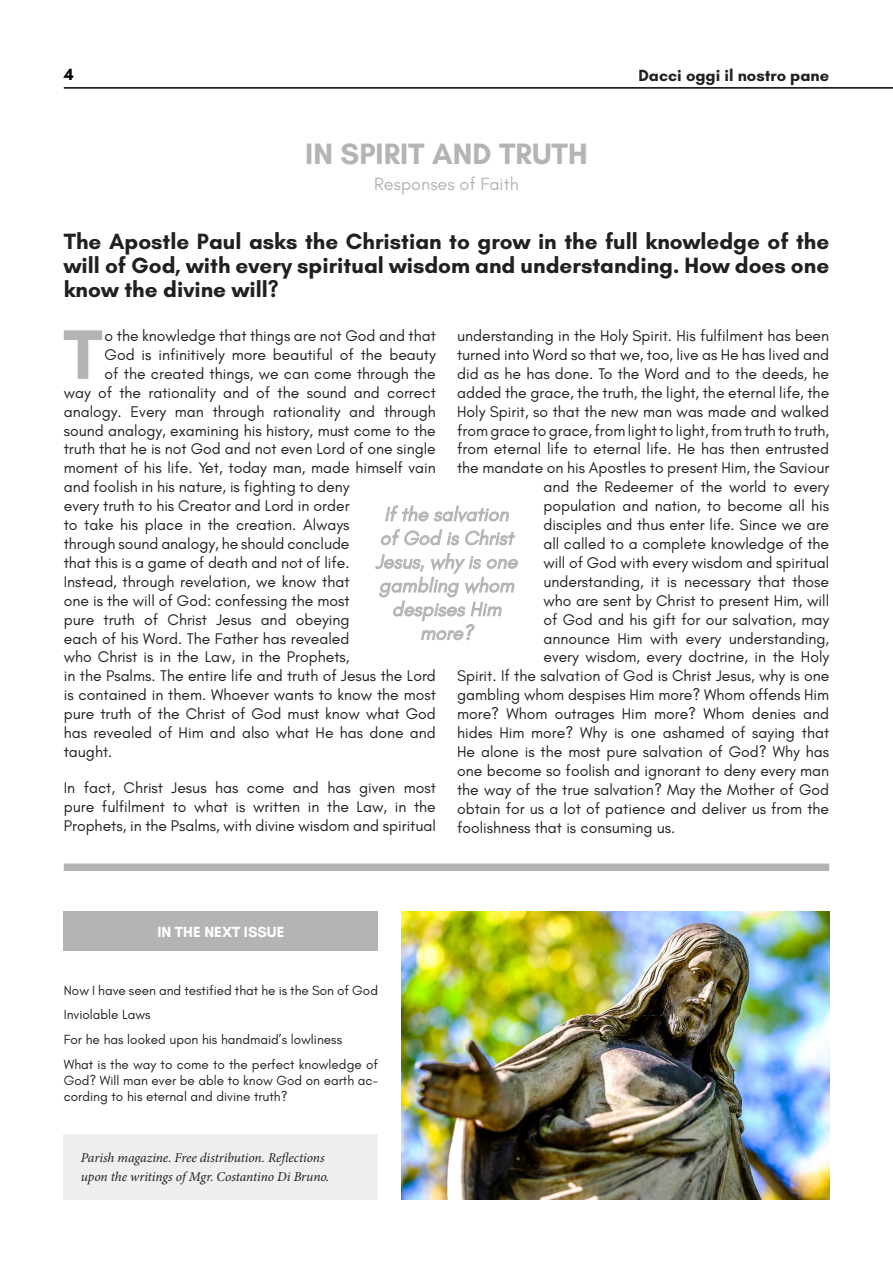
<style>
.page{position:relative;width:893px;height:1263px;background:#fff}
.page>*{position:absolute;margin:0;border:0;box-sizing:border-box;transform-origin:0 0}
.t1{font:700 71.4px "Glacial Indifference";color:#b4b4b4}
.t2{font:700 30px "Glacial Indifference";color:#b4b4b4}
.t3{font:700 22.5px/24px "Glacial Indifference";color:#221f20;text-align:justify}
.t4{font:italic 19.8px/23.7px "Glacial Indifference";color:#b4b4b4;text-align:center}
.t5{font:18px "Glacial Indifference";color:#b4b4b4}
.t6{font:700 16.5px "Glacial Indifference";color:#221f20}
.t7{font:700 16.5px "Glacial Indifference";color:#000}
.t8{font:15.75px/18.9px "Glacial Indifference";color:#221f20;text-align:justify}
.t9{font:700 15px "Glacial Indifference";color:#fff}
.t10{font:13.5px/24.8px "Glacial Indifference";color:#221f20}
.t11{font:italic 13.5px/19.2px "Minion Pro";letter-spacing:-.01em;color:#221f20}
</style>
<div class="page">
<hr style="left:64px;top:87px;width:829px;height:2px;background:#000">
<div style="left:64px;top:1134px;width:314px;height:65px;background:#efefef"></div>
<div style="left:64px;top:863px;width:765px;height:8px;background:#b4b4b4"></div>
<div style="left:64px;top:911px;width:314px;height:39px;background:#b4b4b4"></div>
<img style="left:401px;top:911px;width:428px;height:288px">
<svg style="left:375px;top:505px;width:143px;height:136px"></svg>
<p class="t7" style="left:64px;top:65px;width:11px">4</p>
<h2 class="t2" style="left:305px;top:135px;width:284px">IN SPIRIT AND TRUTH</h2>
<p class="t5" style="left:374px;top:173px;width:146px">Responses of Faith</p>
<p class="t6" style="left:638px;top:65px;width:192px">Dacci oggi il nostro pane</p>
<h3 class="t3" style="left:64px;top:229px;width:767px">The Apostle Paul asks the Christian to grow in the full knowledge of the will of God, with every spiritual wisdom and understanding. How does one know the divine will?</h3>
<h1 class="t1" style="left:63px;top:310px;width:41px">T</h1>
<p class="t8" style="left:105px;top:327px;width:333px">o the knowledge that things are not God and that</p>
<p class="t8" style="left:457px;top:327px;width:374px">understanding in the Holy Spirit. His fulfilment has been</p>
<p class="t8" style="left:457px;top:345px;width:374px">turned into Word so that we, too, live as He has lived and</p>
<p class="t8" style="left:457px;top:364px;width:374px">did as he has done. To the Word and to the deeds, he</p>
<p class="t8" style="left:457px;top:383px;width:374px">added the grace, the truth, the light, the eternal life, the</p>
<p class="t8" style="left:457px;top:402px;width:374px">Holy Spirit, so that the new man was made and walked</p>
<p class="t8" style="left:457px;top:421px;width:374px">from grace to grace, from light to light, from truth to truth,</p>
<p class="t8" style="left:457px;top:440px;width:374px">from eternal life to eternal life. He has then entrusted</p>
<p class="t8" style="left:457px;top:459px;width:374px">the mandate on his Apostles to present Him, the Saviour</p>
<p class="t8" style="left:543px;top:478px;width:287px">and the Redeemer of the world to every</p>
<p class="t8" style="left:543px;top:497px;width:287px">population and nation, to become all his</p>
<p class="t8" style="left:543px;top:516px;width:287px">disciples and thus enter life. Since we are</p>
<p class="t8" style="left:543px;top:534px;width:287px">all called to a complete knowledge of the</p>
<p class="t8" style="left:543px;top:553px;width:287px">will of God with every wisdom and spiritual</p>
<p class="t8" style="left:543px;top:572px;width:287px">understanding, it is necessary that those</p>
<p class="t8" style="left:543px;top:591px;width:287px">who are sent by Christ to present Him, will</p>
<p class="t8" style="left:543px;top:610px;width:287px">of God and his gift for our salvation, may</p>
<p class="t8" style="left:543px;top:629px;width:287px">announce Him with every understanding,</p>
<p class="t8" style="left:543px;top:648px;width:287px">every wisdom, every doctrine, in the Holy</p>
<p class="t8" style="left:457px;top:667px;width:374px">Spirit. If the salvation of God is Christ Jesus, why is one</p>
<p class="t8" style="left:457px;top:686px;width:374px">gambling whom despises Him more? Whom offends Him</p>
<p class="t8" style="left:457px;top:705px;width:374px">more? Whom outrages Him more? Whom denies and</p>
<p class="t8" style="left:457px;top:723px;width:374px">hides Him more? Why is one ashamed of saying that</p>
<p class="t8" style="left:457px;top:742px;width:374px">He alone is the most pure salvation of God? Why has</p>
<p class="t8" style="left:457px;top:761px;width:374px">one become so foolish and ignorant to deny every man</p>
<p class="t8" style="left:457px;top:780px;width:374px">the way of the true salvation? May the Mother of God</p>
<p class="t8" style="left:457px;top:799px;width:374px">obtain for us a lot of patience and deliver us from the</p>
<p class="t8" style="left:457px;top:818px;width:220px">foolishness that is consuming us.</p>
<p class="t8" style="left:105px;top:345px;width:333px">God is infinitively more beautiful of the beauty</p>
<p class="t8" style="left:105px;top:364px;width:333px">of the created things, we can come through the</p>
<p class="t8" style="left:64px;top:383px;width:374px">way of the rationality and of the sound and correct</p>
<p class="t8" style="left:64px;top:402px;width:374px">analogy. Every man through rationality and through</p>
<p class="t8" style="left:64px;top:421px;width:374px">sound analogy, examining his history, must come to the</p>
<p class="t8" style="left:64px;top:440px;width:374px">truth that he is not God and not even Lord of one single</p>
<p class="t8" style="left:64px;top:459px;width:374px">moment of his life. Yet, today man, made himself vain</p>
<p class="t8" style="left:64px;top:478px;width:287px">and foolish in his nature, is fighting to deny</p>
<p class="t8" style="left:64px;top:497px;width:287px">every truth to his Creator and Lord in order</p>
<p class="t8" style="left:64px;top:516px;width:287px">to take his place in the creation. Always</p>
<p class="t8" style="left:64px;top:534px;width:287px">through sound analogy, he should conclude</p>
<p class="t8" style="left:64px;top:553px;width:287px">that this is a game of death and not of life.</p>
<p class="t8" style="left:64px;top:572px;width:287px">Instead, through revelation, we know that</p>
<p class="t8" style="left:64px;top:591px;width:287px">one is the will of God: confessing the most</p>
<p class="t8" style="left:64px;top:610px;width:287px">pure truth of Christ Jesus and obeying</p>
<p class="t8" style="left:64px;top:629px;width:287px">each of his Word. The Father has revealed</p>
<p class="t8" style="left:64px;top:648px;width:287px">who Christ is in the Law, in the Prophets,</p>
<p class="t8" style="left:64px;top:667px;width:374px">in the Psalms. The entire life and truth of Jesus the Lord</p>
<p class="t8" style="left:64px;top:686px;width:374px">is contained in them. Whoever wants to know the most</p>
<p class="t8" style="left:64px;top:705px;width:374px">pure truth of the Christ of God must know what God</p>
<p class="t8" style="left:64px;top:723px;width:374px">has revealed of Him and also what He has done and</p>
<p class="t8" style="left:64px;top:742px;width:50px">taught.</p>
<p class="t8" style="left:64px;top:778px;width:374px">In fact, Christ Jesus has come and has given most pure fulfilment to what is written in the Law, in the Prophets, in the Psalms, with divine wisdom and spiritual</p>
<p class="t4" style="left:376px;top:503px;width:143px">If the salvation of God is Christ<br>Jesus, why is one gambling whom despises Him more?</p>
<p class="t9" style="left:157px;top:922px;width:129px">IN THE NEXT ISSUE</p>
<p class="t10" style="left:64px;top:978px;width:316px">Now I have seen and testified that he is the Son of God Inviolable Laws<br>For he has looked upon his handmaid’s lowliness<br>What is the way to come to the perfect knowledge of</p>
<p class="t10" style="left:64px;top:1072px;width:316px;line-height:16.2px">God? Will man ever be able to know God on earth ac&shy;cording to his eternal and divine truth?</p>
<p class="t11" style="left:81px;top:1148px;width:250px">Parish magazine. Free distribution. Reflections upon the writings of Mgr. Costantino Di Bruno.</p>
</div>
